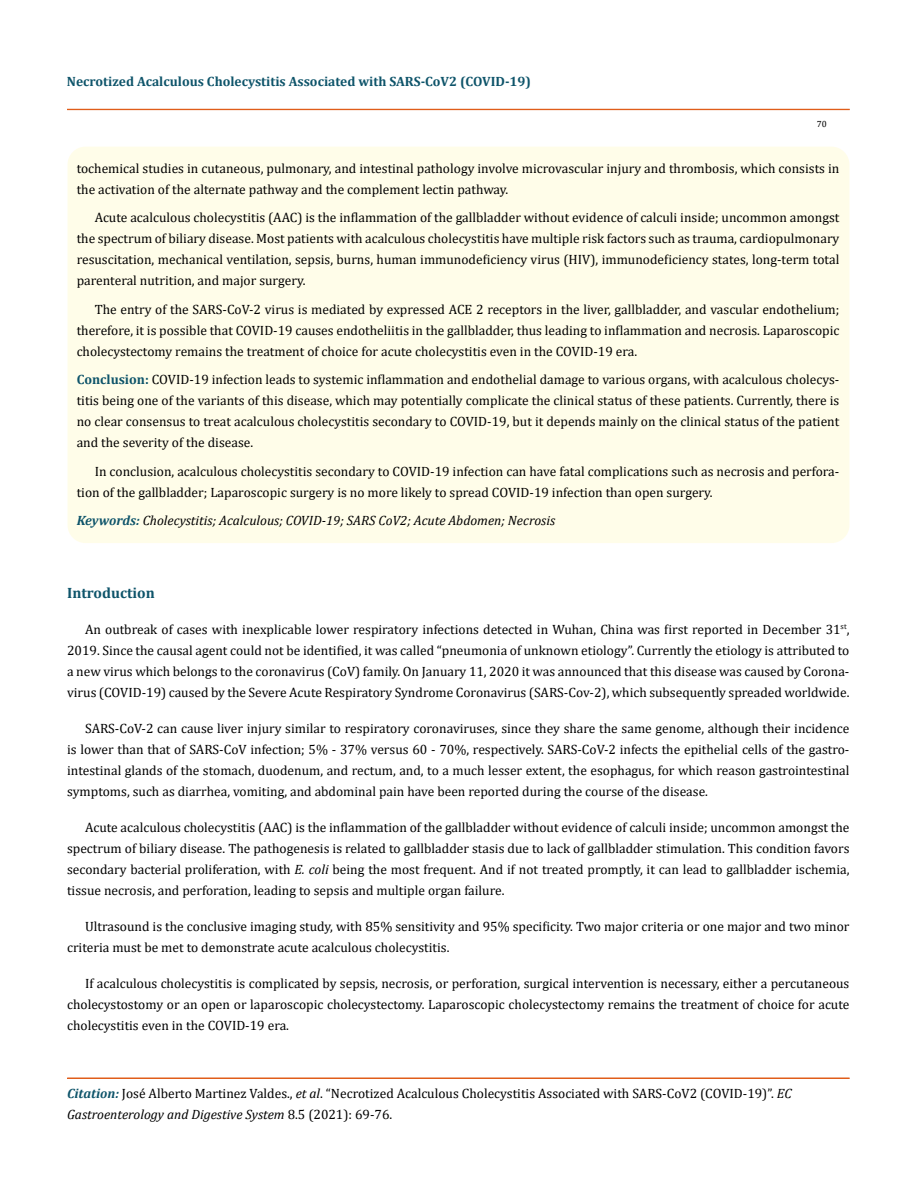
<style>
.page{position:relative;width:917px;height:1190px;background:#fff}
.page>*{position:absolute;margin:0;border:0;box-sizing:border-box;transform-origin:0 0}
.t1{font:700 15px "Cambria";color:#0e546a}
.t2{font:13.5px/21px "Cambria";color:#000;text-align:justify}
.t3{font:italic 13.5px "Cambria";color:#000}
.t4{font:700 13.5px "Cambria";color:#0e546a}
.t5{font:9px "Cambria";color:#000}
.s1{font-weight:700;color:#0e546a}
.s2{font-style:italic}
.s3{font-weight:700;font-style:italic;color:#0e546a}
</style>
<div class="page">
<div style="left:67px;top:109px;width:782px;height:1px;border:1px solid #e05d1a"></div>
<div style="left:67px;top:1078px;width:782px;height:1px;border:1px solid #e05d1a"></div>
<div style="left:68px;top:147px;width:781px;height:396px;background:#fffde9;border-radius:18px"></div>
<p class="t4" style="left:67px;top:72px;width:466px">Necrotized Acalculous Cholecystitis Associated with SARS-CoV2 (COVID-19)</p>
<p class="t5" style="left:816px;top:118px;width:11px">70</p>
<p class="t2" style="left:77px;top:157px;width:764px">tochemical studies in cutaneous, pulmonary, and intestinal pathology involve microvascular injury and thrombosis, which consists in the activation of the alternate pathway and the complement lectin pathway.</p>
<p class="t2" style="left:77px;top:207px;width:764px;text-indent:18px">Acute acalculous cholecystitis (AAC) is the inflammation of the gallbladder without evidence of calculi inside; uncommon amongst the spectrum of biliary disease. Most patients with acalculous cholecystitis have multiple risk factors such as trauma, cardiopulmonary resuscitation, mechanical ventilation, sepsis, burns, human immunodeficiency virus (HIV), immunodeficiency states, long-term total parenteral nutrition, and major surgery.</p>
<p class="t2" style="left:77px;top:299px;width:764px;text-indent:18px">The entry of the SARS-CoV-2 virus is mediated by expressed ACE 2 receptors in the liver, gallbladder, and vascular endothelium; therefore, it is possible that COVID-19 causes endotheliitis in the gallbladder, thus leading to inflammation and necrosis. Laparoscopic cholecystectomy remains the treatment of choice for acute cholecystitis even in the COVID-19 era.</p>
<p class="t2" style="left:77px;top:369px;width:764px"><span class="s1">Conclusion:</span> COVID-19 infection leads to systemic inflammation and endothelial damage to various organs, with acalculous cholecys&shy;titis being one of the variants of this disease, which may potentially complicate the clinical status of these patients. Currently, there is no clear consensus to treat acalculous cholecystitis secondary to COVID-19, but it depends mainly on the clinical status of the patient and the severity of the disease.</p>
<p class="t2" style="left:77px;top:461px;width:764px;text-indent:18px">In conclusion, acalculous cholecystitis secondary to COVID-19 infection can have fatal complications such as necrosis and perfora&shy;tion of the gallbladder; Laparoscopic surgery is no more likely to spread COVID-19 infection than open surgery.</p>
<p class="t3" style="left:77px;top:511px;width:480px"><span class="s1">Keywords:</span> Cholecystitis; Acalculous; COVID-19; SARS CoV2; Acute Abdomen; Necrosis</p>
<p class="t1" style="left:67px;top:582px;width:89px">Introduction</p>
<p class="t2" style="left:67px;top:619px;width:783px;text-indent:18px">An outbreak of cases with inexplicable lower respiratory infections detected in Wuhan, China was first reported in December 31<sup>st</sup>, 2019. Since the causal agent could not be identified, it was called “pneumonia of unknown etiology”. Currently the etiology is attributed to a new virus which belongs to the coronavirus (CoV) family. On January 11, 2020 it was announced that this disease was caused by Corona&shy;virus (COVID-19) caused by the Severe Acute Respiratory Syndrome Coronavirus (SARS-Cov-2), which subsequently spreaded worldwide.</p>
<p class="t2" style="left:67px;top:718px;width:783px;text-indent:18px">SARS-CoV-2 can cause liver injury similar to respiratory coronaviruses, since they share the same genome, although their incidence is lower than that of SARS-CoV infection; 5% - 37% versus 60 - 70%, respectively. SARS-CoV-2 infects the epithelial cells of the gastro&shy;intestinal glands of the stomach, duodenum, and rectum, and, to a much lesser extent, the esophagus, for which reason gastrointestinal symptoms, such as diarrhea, vomiting, and abdominal pain have been reported during the course of the disease.</p>
<p class="t2" style="left:67px;top:817px;width:783px;text-indent:18px">Acute acalculous cholecystitis (AAC) is the inflammation of the gallbladder without evidence of calculi inside; uncommon amongst the spectrum of biliary disease. The pathogenesis is related to gallbladder stasis due to lack of gallbladder stimulation. This condition favors secondary bacterial proliferation, with <span class="s2">E. coli</span> being the most frequent. And if not treated promptly, it can lead to gallbladder ischemia, tissue necrosis, and perforation, leading to sepsis and multiple organ failure.</p>
<p class="t2" style="left:67px;top:916px;width:783px;text-indent:18px">Ultrasound is the conclusive imaging study, with 85% sensitivity and 95% specificity. Two major criteria or one major and two minor criteria must be met to demonstrate acute acalculous cholecystitis.</p>
<p class="t2" style="left:67px;top:973px;width:783px;text-indent:18px">If acalculous cholecystitis is complicated by sepsis, necrosis, or perforation, surgical intervention is necessary, either a percutaneous cholecystostomy or an open or laparoscopic cholecystectomy. Laparoscopic cholecystectomy remains the treatment of choice for acute cholecystitis even in the COVID-19 era.</p>
<p class="t2" style="left:67px;top:1083px;width:726px"><span class="s3">Citation:</span> José Alberto Martinez Valdes., <span class="s2">et al</span>. “Necrotized Acalculous Cholecystitis Associated with SARS-CoV2 (COVID-19)”. <span class="s2">EC<br>Gastroenterology and Digestive System</span> 8.5 (2021): 69-76.</p>
</div>
